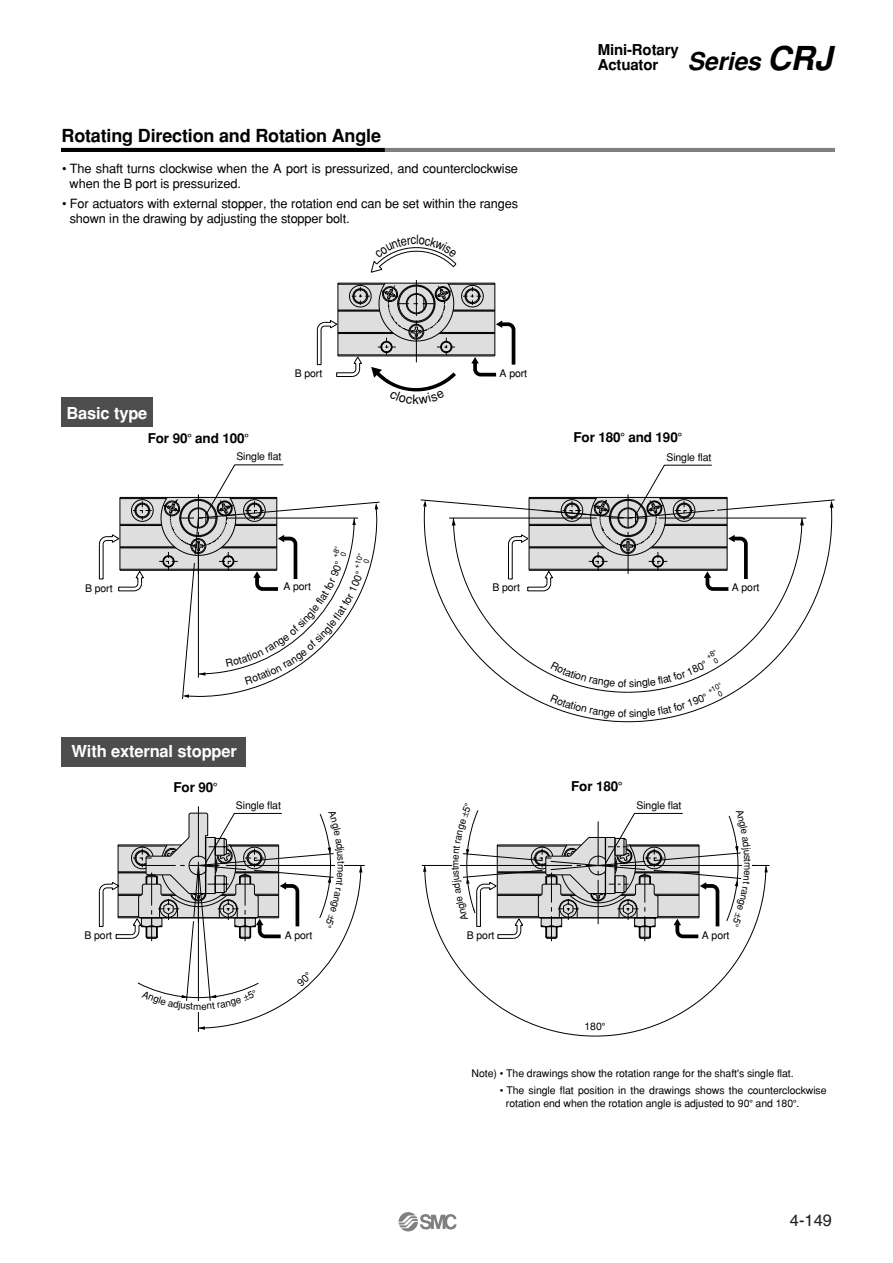
<style>
.page{position:relative;width:893px;height:1263px;background:#fff}
.page>*{position:absolute;margin:0;border:0;box-sizing:border-box;transform-origin:0 0}
.t1{font:700 18px "Helvetica";letter-spacing:-.01em;color:#000}
.t2{font:700 16.5px "Helvetica";letter-spacing:-.01em;color:#fff}
.t3{font:16.5px "Helvetica";color:#231f20}
.t4{font:700 15px/15px "Helvetica";letter-spacing:-.01em;color:#000}
.t5{font:700 13.5px "Helvetica";letter-spacing:-.01em;color:#000}
.t6{font:12.75px/15px "Helvetica";letter-spacing:-.01em;color:#000}
.t7{font:10.5px/12.8px "Helvetica";letter-spacing:-.005em;color:#000}
.t8{font:7.5px/7.5px "Helvetica";color:#000}
.s1{font-style:italic;font-size:24.75px}
.s2{font-style:italic;font-size:33px}
.s3{font-family:"Myriad Pro";font-weight:400}
.s4{font-family:"Myriad Pro"}
.s5{font-family:"Courier"}
</style>
<div class="page">
<svg style="left:399px;top:1212px;width:58px;height:19px"></svg>
<div style="left:62px;top:397px;width:91px;height:30px;background:#4d4d4d"></div>
<div style="left:62px;top:737px;width:184px;height:29px;background:#4d4d4d"></div>
<hr style="left:62px;top:148px;width:773px;height:4px;background:#808080">
<hr style="left:61px;top:148px;width:324px;height:4px;background:#000">
<svg style="left:528px;top:464px;width:200px;height:35px"></svg>
<svg style="left:198px;top:499px;width:637px;height:367px"></svg>
<svg style="left:424px;top:505px;width:408px;height:217px"></svg>
<svg style="left:830px;top:500px;width:4px;height:8px"></svg>
<svg style="left:423px;top:500px;width:4px;height:6px"></svg>
<svg style="left:317px;top:247px;width:198px;height:145px"></svg>
<svg style="left:99px;top:464px;width:279px;height:234px"></svg>
<svg style="left:550px;top:660px;width:156px;height:59px"></svg>
<svg style="left:117px;top:803px;width:602px;height:234px"></svg>
<svg style="left:726px;top:809px;width:43px;height:118px"></svg>
<p class="t1" style="left:62px;top:125px;width:321px">Rotating Direction and Rotation Angle</p>
<p class="t6" style="left:70px;top:161px;width:450px;text-indent:-8px">• The shaft turns clockwise when the A port is pressurized, and counterclockwise when the B port is pressurized.</p>
<p class="t6" style="left:70px;top:196px;width:450px;text-indent:-8px">• For actuators with external stopper, the rotation end can be set within the ranges shown in the drawing by adjusting the stopper bolt.</p>
<p class="t2" style="left:66px;top:403px;width:83px">Basic type</p>
<p class="t7" style="left:295px;top:367px;width:29px">B port</p>
<p class="t7" style="left:500px;top:367px;width:29px">A port</p>
<p class="t4" style="left:598px;top:42px;width:244px">Mini-Rotary<br>Actuator <span class="s1">Series</span> <span class="s2">CRJ</span></p>
<p class="t5" style="left:148px;top:431px;width:103px">For 90<span class="s3">°</span> and 100<span class="s3">°</span></p>
<p class="t5" style="left:573px;top:430px;width:110px">For 180<span class="s3">°</span> and 190<span class="s3">°</span></p>
<p class="t7" style="left:236px;top:450px;width:47px">Single flat</p>
<p class="t7" style="left:85px;top:581px;width:29px">B port</p>
<p class="t7" style="left:283px;top:579px;width:29px">A port</p>
<p class="t8" style="left:331px;top:556px;width:12px;text-align:center;rotate:-71deg">+8<span class="s4">°<br></span>0</p>
<p class="t8" style="left:355px;top:559px;width:8px;text-indent:-8px;rotate:-70deg">+10<span class="s4">°<br></span>0</p>
<p class="t7" style="left:666px;top:451px;width:47px">Single flat</p>
<p class="t7" style="left:492px;top:581px;width:29px">B port</p>
<p class="t7" style="left:732px;top:581px;width:29px">A port</p>
<p class="t8" style="left:705px;top:654px;width:12px;text-align:center;rotate:-31deg">+8<span class="s4">°<br></span>0</p>
<p class="t8" style="left:713px;top:684px;width:8px;text-indent:-8px;rotate:-26deg">+10<span class="s4">°<br></span>0</p>
<p class="t2" style="left:72px;top:741px;width:167px">With external stopper</p>
<p class="t5" style="left:173px;top:779px;width:45px">For 90<span class="s3">°</span></p>
<p class="t5" style="left:571px;top:778px;width:53px">For 180<span class="s3">°</span></p>
<p class="t7" style="left:236px;top:798px;width:47px">Single flat</p>
<p class="t7" style="left:636px;top:799px;width:47px">Single flat</p>
<p class="t7" style="left:85px;top:928px;width:29px">B port</p>
<p class="t7" style="left:285px;top:928px;width:29px">A port</p>
<p class="t7" style="left:467px;top:929px;width:29px">B port</p>
<p class="t7" style="left:702px;top:928px;width:29px">A port</p>
<p class="t7" style="left:585px;top:1020px;width:22px">180<span class="s5">°</span></p>
<p class="t7" style="left:471px;top:1066px;width:324px">Note) • The drawings show the rotation range for the shaft's single flat.</p>
<p class="t7" style="left:506px;top:1084px;width:322px;text-indent:-6px">• The single flat position in the drawings shows the counterclockwise rotation end when the rotation angle is adjusted to 90<span class="s4">°</span> and 180<span class="s4">°</span>.</p>
<p class="t3" style="left:790px;top:1208px;width:44px">4-149</p>
</div>
